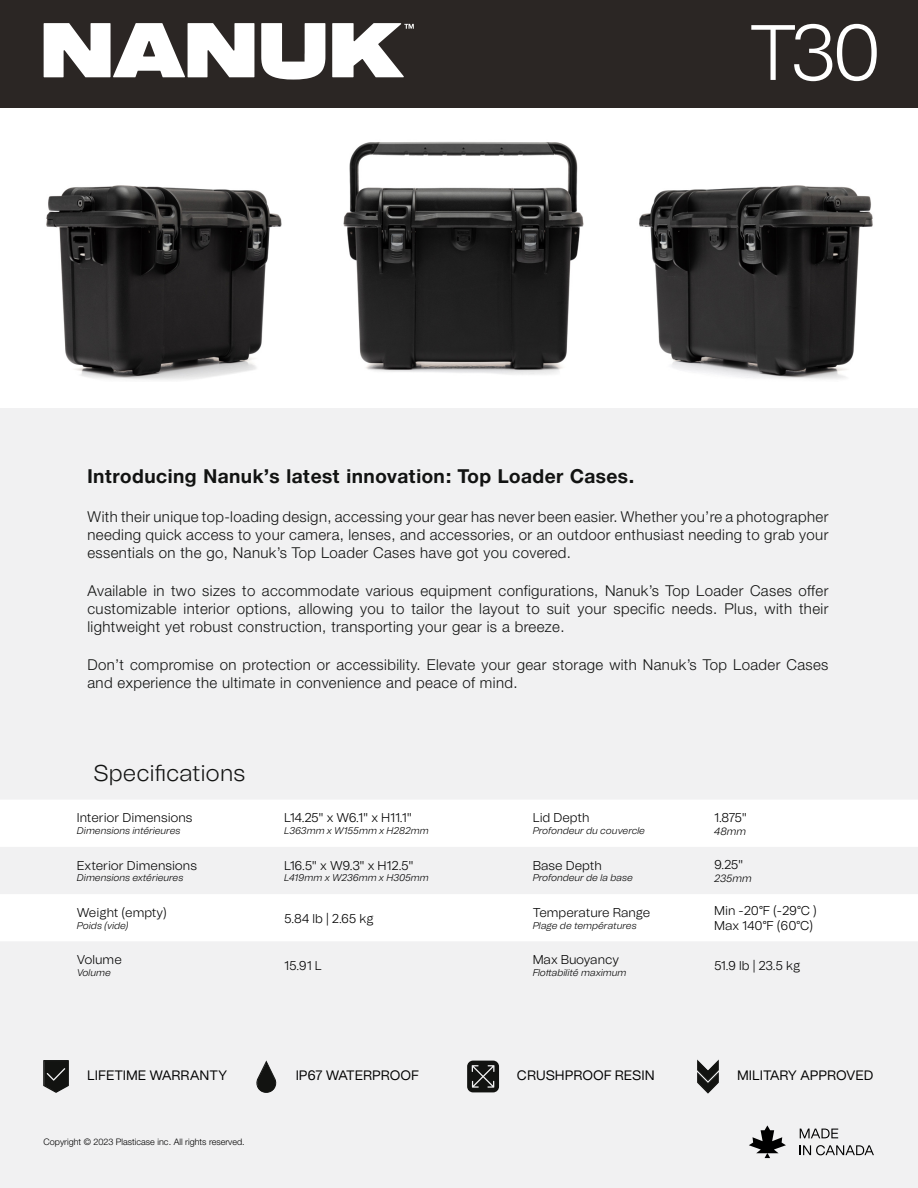
<style>
.page{position:relative;width:918px;height:1188px;background:#f1f1f2}
.page>*{position:absolute;margin:0;border:0;box-sizing:border-box;transform-origin:0 0}
.t1{font:300 78.3px "Tomato Grotesk";color:#fff}
.t2{font:300 22.8px "Tomato Grotesk";color:#121312}
.t3{font:700 19.5px "Neue Helvetica BQ";letter-spacing:.025em;color:#121312}
.t4{font:300 15px/18px "Helvetica Neue LT Std";letter-spacing:.025em;color:#121312;text-align:justify}
.t5{font:13.65px "Tomato Grotesk";color:#000}
.t6{font:300 12.75px/15.3px "Tomato Grotesk";color:#000}
.t7{font:300 12.75px "Tomato Grotesk";letter-spacing:-.02em;color:#000}
.t8{font:italic 300 10.5px "Tomato Grotesk";color:#000}
.t9{font:italic 300 9.75px "Tomato Grotesk";color:#000}
.t10{font:300 9px "Helvetica Neue LT Std";color:#000}
</style>
<div class="page">
<svg style="left:749px;top:1125px;width:37px;height:33px"></svg>
<svg style="left:800px;top:1129px;width:38px;height:9px"></svg>
<svg style="left:800px;top:1145px;width:74px;height:10px"></svg>
<div style="left:0;top:0;width:918px;height:108px;background:#2b2624"></div>
<svg style="left:332px;top:23px;width:82px;height:54px"></svg>
<svg style="left:261px;top:23px;width:64px;height:57px"></svg>
<svg style="left:44px;top:23px;width:210px;height:54px"></svg>
<svg style="left:697px;top:1060px;width:22px;height:34px"></svg>
<svg style="left:467px;top:1061px;width:32px;height:31px"></svg>
<svg style="left:256px;top:1060px;width:21px;height:33px"></svg>
<svg style="left:43px;top:1060px;width:26px;height:33px"></svg>
<svg style="left:0;top:800px;width:918px;height:141px;fill:#fff"></svg>
<div style="left:0;top:108px;width:918px;height:300px;background:#fff"></div>
<img style="left:46px;top:185px;width:236px;height:195px">
<img style="left:343px;top:142px;width:241px;height:233px">
<img style="left:639px;top:185px;width:234px;height:194px">
<h1 class="t1" style="left:749px;top:-1px;width:135px">T30</h1>
<h3 class="t3" style="left:87px;top:464px;width:548px">Introducing Nanuk’s latest innovation: Top Loader Cases.</h3>
<p class="t4" style="left:87px;top:507px;width:742px">With their unique top-loading design, accessing your gear has never been easier. Whether you’re a photographer needing quick access to your camera, lenses, and accessories, or an outdoor enthusiast needing to grab your essentials on the go, Nanuk’s Top Loader Cases have got you covered.</p>
<p class="t4" style="left:87px;top:581px;width:742px">Available in two sizes to accommodate various equipment configurations, Nanuk’s Top Loader Cases offer customizable interior options, allowing you to tailor the layout to suit your specific needs. Plus, with their lightweight yet robust construction, transporting your gear is a breeze.</p>
<p class="t4" style="left:87px;top:655px;width:743px">Don’t compromise on protection or accessibility. Elevate your gear storage with Nanuk’s Top Loader Cases and experience the ultimate in convenience and peace of mind.</p>
<h2 class="t2" style="left:93px;top:758px;width:153px">Specifications</h2>
<p class="t6" style="left:77px;top:810px;width:117px">Interior Dimensions</p>
<p class="t9" style="left:77px;top:824px;width:105px">Dimensions intérieures</p>
<p class="t7" style="left:284px;top:809px;width:129px">L14.25" x W6.1" x H11.1"</p>
<p class="t9" style="left:284px;top:824px;width:146px">L363mm x W155mm x H282mm</p>
<p class="t6" style="left:533px;top:810px;width:58px">Lid Depth</p>
<p class="t9" style="left:533px;top:824px;width:114px">Profondeur du couvercle</p>
<p class="t6" style="left:714px;top:810px;width:34px">1.875"</p>
<p class="t8" style="left:714px;top:824px;width:33px">48mm</p>
<p class="t6" style="left:77px;top:857px;width:122px">Exterior Dimensions</p>
<p class="t9" style="left:77px;top:871px;width:108px">Dimensions extérieures</p>
<p class="t6" style="left:284px;top:857px;width:131px">L16.5" x W9.3" x H12.5"</p>
<p class="t9" style="left:284px;top:871px;width:146px">L419mm x W236mm x H305mm</p>
<p class="t6" style="left:533px;top:857px;width:71px">Base Depth</p>
<p class="t9" style="left:533px;top:871px;width:102px">Profondeur de la base</p>
<p class="t6" style="left:714px;top:857px;width:31px">9.25"</p>
<p class="t8" style="left:714px;top:871px;width:39px">235mm</p>
<p class="t6" style="left:77px;top:905px;width:91px">Weight (empty)</p>
<p class="t9" style="left:77px;top:919px;width:53px">Poids (vide)</p>
<p class="t6" style="left:284px;top:911px;width:91px">5.84 lb | 2.65 kg</p>
<p class="t6" style="left:533px;top:905px;width:119px">Temperature Range</p>
<p class="t9" style="left:533px;top:919px;width:105px">Plage de températures</p>
<p class="t6" style="left:714px;top:903px;width:104px">Min -20°F (-29°C )<br>Max 140°F (60°C)</p>
<p class="t6" style="left:77px;top:952px;width:46px">Volume</p>
<p class="t9" style="left:77px;top:966px;width:36px">Volume</p>
<p class="t6" style="left:284px;top:958px;width:39px">15.91 L</p>
<p class="t6" style="left:533px;top:952px;width:88px">Max Buoyancy</p>
<p class="t9" style="left:533px;top:966px;width:95px">Flottabilité maximum</p>
<p class="t6" style="left:714px;top:958px;width:88px">51.9 lb | 23.5 kg</p>
<p class="t5" style="left:87px;top:1066px;width:142px">LIFETIME WARRANTY</p>
<p class="t5" style="left:296px;top:1066px;width:125px">IP67 WATERPROOF</p>
<p class="t5" style="left:517px;top:1066px;width:139px">CRUSHPROOF RESIN</p>
<p class="t5" style="left:737px;top:1066px;width:138px">MILITARY APPROVED</p>
<p class="t10" style="left:44px;top:1136px;width:203px">Copyright © 2023 Plasticase inc. All rights reserved.</p>
</div>
